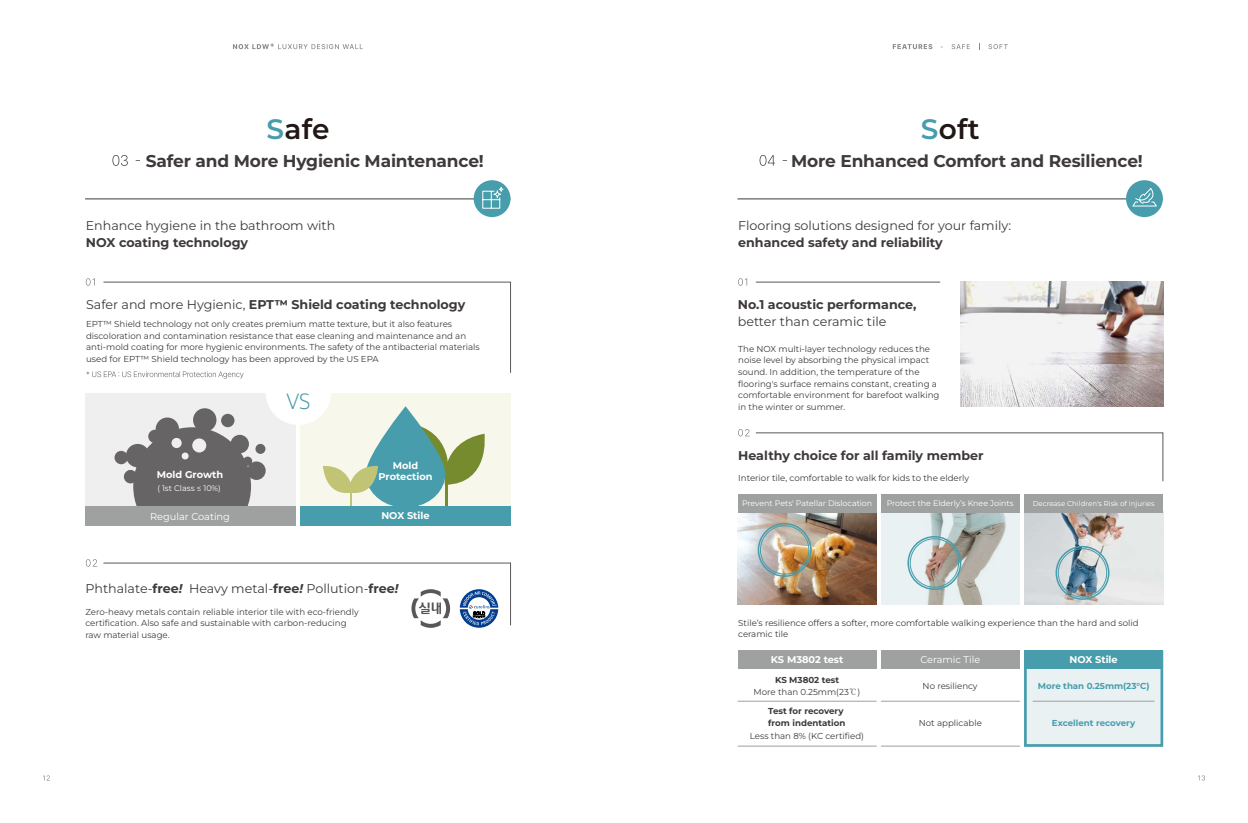
<style>
.page{position:relative;width:1248px;height:823px;background:#fff}
.page>*{position:absolute;margin:0;border:0;box-sizing:border-box;transform-origin:0 0}
.t1{font:600 28px "Montserrat";letter-spacing:.01em;color:#201716}
.t2{font:200 23px "Apple SD Gothic Neo";color:#479dac}
.t3{font:700 17px "Montserrat";letter-spacing:-.01em;color:#3e3a39}
.t4{font:700 12.7px "Montserrat";color:#3e3a39}
.t5{font:12.7px "Montserrat";color:#3e3a39}
.t6{font:700 9.8px/11px "Montserrat";color:#fff;text-align:center}
.t7{font:9.8px "Montserrat";color:#fff}
.t8{font:8.6px/11.6px "Montserrat";color:#3e3a39}
.t9{font:700 8.6px/11.6px "Montserrat";color:#3e3a39}
.t10{font:700 8.6px "Montserrat";color:#479dac}
.t11{font:8px "Montserrat";color:#fff}
.t12{font:7.9px "Montserrat";color:#fff}
.t13{font:7px "Montserrat";color:#fff}
.s1{color:#479dac}
.s2{font-weight:400}
.s3{font-weight:700}
.s4{font-weight:700;font-style:italic}
.s5{font-family:"Adobe Myungjo Std";font-weight:500}
</style>
<div class="page">
<img style="left:960px;top:282px;width:202px;height:124px">
<hr style="left:737px;top:198px;width:425px;height:1px;background:#3e3a39">
<div style="left:1125px;top:180px;width:37px;height:37px;background:#479dac;border-radius:50%"></div>
<svg style="left:1132px;top:188px;width:25px;height:19px"></svg>
<hr style="left:737px;top:700px;width:139px;height:1px;background:#9fa0a0">
<hr style="left:737px;top:745px;width:139px;height:1px;background:#9fa0a0">
<img style="left:737px;top:512px;width:139px;height:92px">
<img style="left:881px;top:512px;width:138px;height:92px">
<img style="left:1024px;top:512px;width:138px;height:92px">
<div style="left:907px;top:535px;width:54px;height:54px;border:2px solid #479dac;border-radius:50%"></div>
<div style="left:909px;top:538px;width:49px;height:49px;border:1px solid #479dac;border-radius:50%"></div>
<div style="left:757px;top:522px;width:54px;height:54px;border:2px solid #479dac;border-radius:50%"></div>
<div style="left:760px;top:525px;width:49px;height:49px;border:1px solid #479dac;border-radius:50%"></div>
<div style="left:1055px;top:545px;width:54px;height:54px;border:2px solid #479dac;border-radius:50%"></div>
<div style="left:1057px;top:548px;width:49px;height:49px;border:1px solid #479dac;border-radius:50%"></div>
<svg style="left:755px;top:432px;width:407px;height:2px"></svg>
<svg style="left:738px;top:429px;width:11px;height:7px"></svg>
<hr style="left:755px;top:282px;width:185px;height:1px;background:#595757">
<svg style="left:738px;top:278px;width:9px;height:7px"></svg>
<div style="left:737px;top:494px;width:139px;height:18px;background:#9fa0a0"></div>
<div style="left:880px;top:494px;width:139px;height:18px;background:#9fa0a0"></div>
<div style="left:1025px;top:651px;width:136px;height:94px;background:#e9f1f3"></div>
<div style="left:1023px;top:650px;width:140px;height:96px;border:3px solid #479dac"></div>
<hr style="left:1032px;top:700px;width:122px;height:1px;background:#9fa0a0">
<div style="left:1024px;top:650px;width:138px;height:18px;background:#479dac"></div>
<hr style="left:880px;top:700px;width:139px;height:1px;background:#9fa0a0">
<hr style="left:880px;top:745px;width:139px;height:1px;background:#9fa0a0">
<div style="left:880px;top:650px;width:139px;height:18px;background:#9fa0a0"></div>
<div style="left:737px;top:650px;width:139px;height:18px;background:#9fa0a0"></div>
<div style="left:1024px;top:494px;width:138px;height:18px;background:#9fa0a0"></div>
<svg style="left:1198px;top:775px;width:6px;height:5px"></svg>
<svg style="left:43px;top:775px;width:7px;height:5px"></svg>
<svg style="left:233px;top:43px;width:130px;height:6px"></svg>
<svg style="left:892px;top:44px;width:40px;height:5px"></svg>
<svg style="left:940px;top:44px;width:29px;height:5px"></svg>
<svg style="left:988px;top:44px;width:19px;height:5px"></svg>
<svg style="left:86px;top:559px;width:11px;height:7px"></svg>
<hr style="left:85px;top:198px;width:425px;height:1px;background:#3e3a39">
<div style="left:473px;top:180px;width:37px;height:37px;background:#479dac;border-radius:50%"></div>
<svg style="left:103px;top:562px;width:407px;height:65px"></svg>
<div style="left:85px;top:392px;width:210px;height:131px;background:#efefef"></div>
<svg style="left:133px;top:427px;width:118px;height:79px;background:#747272"></svg>
<div style="left:85px;top:506px;width:210px;height:20px;background:#9fa0a0"></div>
<div style="left:114px;top:450px;width:14px;height:14px;background:#666464;border-radius:50%"></div>
<div style="left:140px;top:451px;width:18px;height:19px;background:#666464;border-radius:50%"></div>
<div style="left:221px;top:413px;width:13px;height:14px;background:#666464;border-radius:50%"></div>
<div style="left:255px;top:443px;width:10px;height:10px;background:#666464;border-radius:50%"></div>
<div style="left:124px;top:469px;width:13px;height:14px;background:#666464;border-radius:50%"></div>
<div style="left:148px;top:429px;width:14px;height:14px;background:#666464;border-radius:50%"></div>
<div style="left:230px;top:434px;width:19px;height:19px;background:#666464;border-radius:50%"></div>
<div style="left:247px;top:461px;width:19px;height:18px;background:#666464;border-radius:50%"></div>
<div style="left:193px;top:408px;width:23px;height:23px;background:#666464;border-radius:50%"></div>
<div style="left:156px;top:417px;width:23px;height:23px;background:#666464;border-radius:50%"></div>
<div style="left:126px;top:443px;width:23px;height:24px;background:#666464;border-radius:50%"></div>
<div style="left:243px;top:456px;width:9px;height:9px;background:#666464;border-radius:50%"></div>
<div style="left:171px;top:437px;width:11px;height:11px;background:#efefef;border-radius:50%"></div>
<div style="left:192px;top:438px;width:14px;height:14px;background:#efefef;border-radius:50%"></div>
<div style="left:182px;top:452px;width:7px;height:7px;background:#efefef;border-radius:50%"></div>
<div style="left:300px;top:392px;width:210px;height:131px;background:#f7f7ec"></div>
<svg style="left:323px;top:406px;width:162px;height:100px"></svg>
<div style="left:300px;top:506px;width:210px;height:20px;background:#479dac"></div>
<div style="left:266px;top:360px;width:65px;height:64px;background:#fff;border-radius:50%"></div>
<svg style="left:482px;top:187px;width:21px;height:22px"></svg>
<svg style="left:112px;top:155px;width:28px;height:11px"></svg>
<svg style="left:759px;top:155px;width:27px;height:11px"></svg>
<svg style="left:86px;top:278px;width:424px;height:100px"></svg>
<h1 class="t1" style="left:266px;top:109px;width:64px"><span class="s1">S</span>afe</h1>
<h1 class="t1" style="left:920px;top:109px;width:60px"><span class="s1">S</span>oft</h1>
<h3 class="t3" style="left:146px;top:148px;width:339px">Safer and More Hygienic Maintenance!</h3>
<h3 class="t3" style="left:791px;top:148px;width:353px">More Enhanced Comfort and Resilience!</h3>
<h3 class="t5" style="left:86px;top:216px;width:251px">Enhance hygiene in the bathroom with</h3>
<h3 class="t4" style="left:86px;top:233px;width:164px">NOX coating technology</h3>
<h3 class="t4" style="left:86px;top:295px;width:381px"><span class="s2">Safer and more Hygienic,</span> EPT™ Shield coating technology</h3>
<p class="t8" style="left:86px;top:318px;width:395px">EPT™ Shield technology not only creates premium matte texture, but it also features discoloration and contamination resistance that ease cleaning and maintenance and an anti-mold coating for more hygienic environments. The safety of the antibacterial materials used for EPT™ Shield technology has been approved by the US EPA</p>
<p class="t6" style="left:157px;top:468px;width:68px">Mold Growth</p>
<p class="t11" style="left:157px;top:482px;width:65px">( 1st Class ≤ 10%)</p>
<p class="t7" style="left:150px;top:509px;width:81px">Regular Coating</p>
<h2 class="t2" style="left:286px;top:389px;width:26px">VS</h2>
<p class="t6" style="left:378px;top:459px;width:56px">Mold<br>Protection</p>
<p class="t6" style="left:381px;top:509px;width:50px">NOX Stile</p>
<h3 class="t5" style="left:85px;top:579px;width:314px">Phthalate-<span class="s3">free</span><span class="s4">!</span> Heavy metal-<span class="s3">free</span><span class="s4">!</span> Pollution-<span class="s3">free</span><span class="s4">!</span></h3>
<p class="t8" style="left:85px;top:605px;width:275px">Zero-heavy metals contain reliable interior tile with eco-friendly certification. Also safe and sustainable with carbon-reducing raw material usage.</p>
<h3 class="t5" style="left:738px;top:216px;width:274px">Flooring solutions designed for your family:</h3>
<h3 class="t4" style="left:738px;top:233px;width:206px">enhanced safety and reliability</h3>
<h3 class="t4" style="left:737px;top:295px;width:180px">No.1 acoustic performance,</h3>
<h3 class="t5" style="left:737px;top:312px;width:150px">better than ceramic tile</h3>
<p class="t8" style="left:738px;top:342px;width:203px">The NOX multi-layer technology reduces the noise level by absorbing the physical impact sound. In addition, the temperature of the flooring's surface remains constant, creating a comfortable environment for barefoot walking in the winter or summer.</p>
<h3 class="t4" style="left:738px;top:445px;width:247px">Healthy choice for all family member</h3>
<p class="t8" style="left:738px;top:471px;width:232px">Interior tile, comfortable to walk for kids to the elderly</p>
<p class="t12" style="left:742px;top:497px;width:132px">Prevent Pets' Patellar Dislocation</p>
<p class="t12" style="left:886px;top:497px;width:128px">Protect the Elderly’s Knee Joints</p>
<p class="t13" style="left:1032px;top:498px;width:123px">Decrease Children's Risk of Injuries</p>
<p class="t8" style="left:738px;top:616px;width:402px">Stile’s resilience offers a softer, more comfortable walking experience than the hard and solid ceramic tile</p>
<p class="t6" style="left:770px;top:653px;width:74px">KS M3802 test</p>
<p class="t7" style="left:920px;top:652px;width:61px">Ceramic Tile</p>
<p class="t6" style="left:1069px;top:653px;width:50px">NOX Stile</p>
<p class="t9" style="left:775px;top:673px;width:66px">KS M3802 test</p>
<p class="t9" style="left:768px;top:704px;width:79px">Test for recovery from indentation</p>
<p class="t8" style="left:749px;top:729px;width:116px">Less than 8% (KC certified)</p>
<p class="t8" style="left:753px;top:685px;width:108px">More than 0.25mm(23<span class="s5">℃</span>)</p>
<p class="t8" style="left:922px;top:679px;width:56px">No resiliency</p>
<p class="t8" style="left:918px;top:716px;width:65px">Not applicable</p>
<p class="t10" style="left:1037px;top:678px;width:113px">More than 0.25mm(23°C)</p>
<p class="t10" style="left:1051px;top:716px;width:85px">Excellent recovery</p>
</div>
